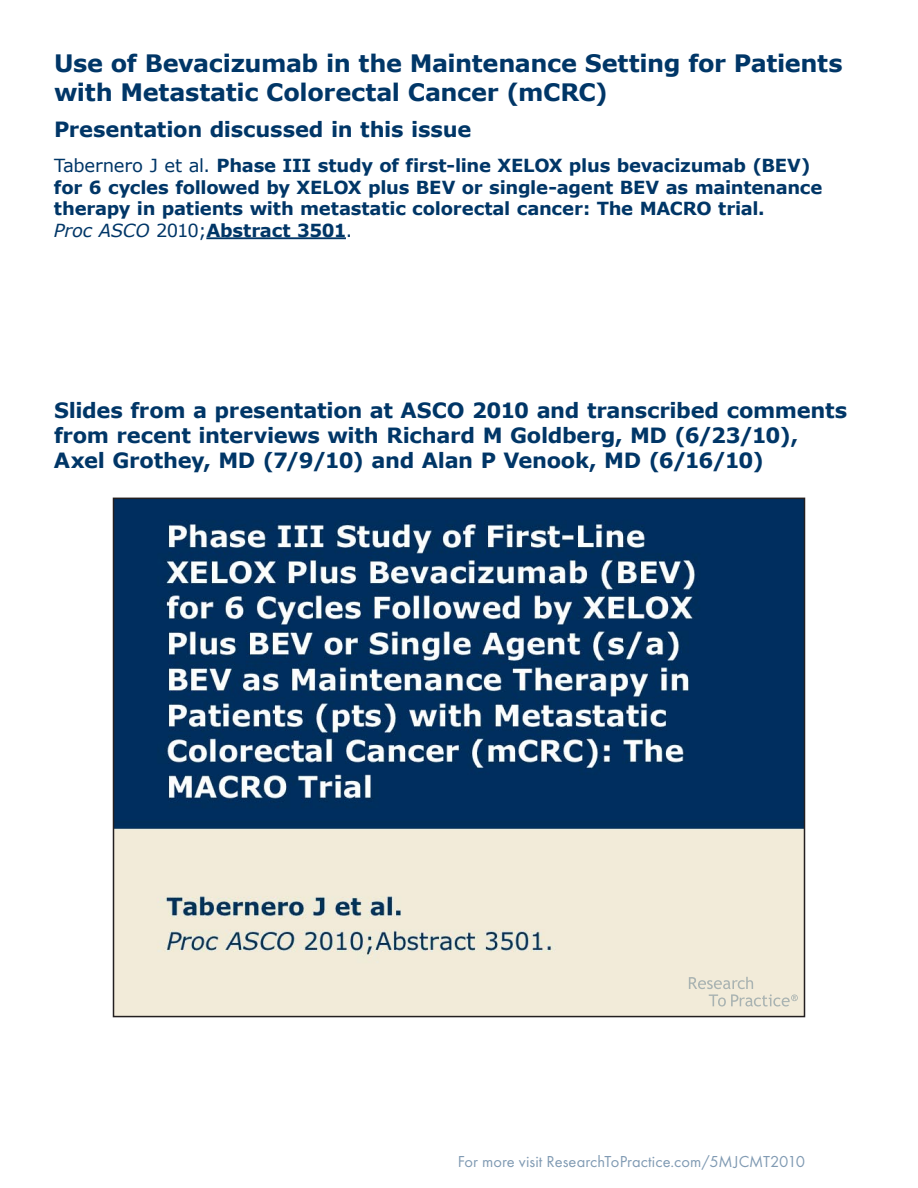
<style>
.page{position:relative;width:918px;height:1188px;background:#fff}
.page>*{position:absolute;margin:0;border:0;box-sizing:border-box;transform-origin:0 0}
.t1{font:700 24px/28.8px "Verdana";letter-spacing:-.015em;color:#003667}
.t2{font:700 21px/25.2px "Verdana";letter-spacing:-.015em;color:#003667}
.t3{font:700 18px/21.6px "Verdana";letter-spacing:-.015em;color:#003667}
.t4{font:16.5px "Futura T";letter-spacing:.005em;color:#003667}
.s1{font-weight:400}
.s2{font-weight:400;font-style:italic}
</style>
<div class="page">
<img style="left:116px;top:501px;width:686px;height:513px">
<div style="left:113px;top:498px;width:692px;height:519px;border:2px solid #231f20"></div>
<hr style="left:206px;top:237px;width:140px;height:2px;background:#003667">
<svg style="left:689px;top:977px;width:109px;height:30px;background:#e5e1d2"></svg>
<h1 class="t1" style="left:54px;top:48px;width:790px">Use of Bevacizumab in the Maintenance Setting for Patients with Metastatic Colorectal Cancer (mCRC)</h1>
<p class="t2" style="left:54px;top:116px;width:419px">Presentation discussed in this issue</p>
<p class="t3" style="left:54px;top:154px;width:770px"><span class="s1">Tabernero J et al.</span> Phase III study of first-line XELOX plus bevacizumab (BEV) for 6 cycles followed by XELOX plus BEV or single-agent BEV as maintenance therapy in patients with metastatic colorectal cancer: The MACRO trial.<br><span class="s2">Proc ASCO</span> <span class="s1">2010;</span>Abstract 3501<span class="s1">.</span></p>
<p class="t2" style="left:54px;top:397px;width:795px">Slides from a presentation at ASCO 2010 and transcribed comments from recent interviews with Richard M Goldberg, MD (6/23/10),<br>Axel Grothey, MD (7/9/10) and Alan P Venook, MD (6/16/10)</p>
<p class="t4" style="left:457px;top:1152px;width:349px">For more visit ResearchToPractice.com/5MJCMT2010</p>
</div>
